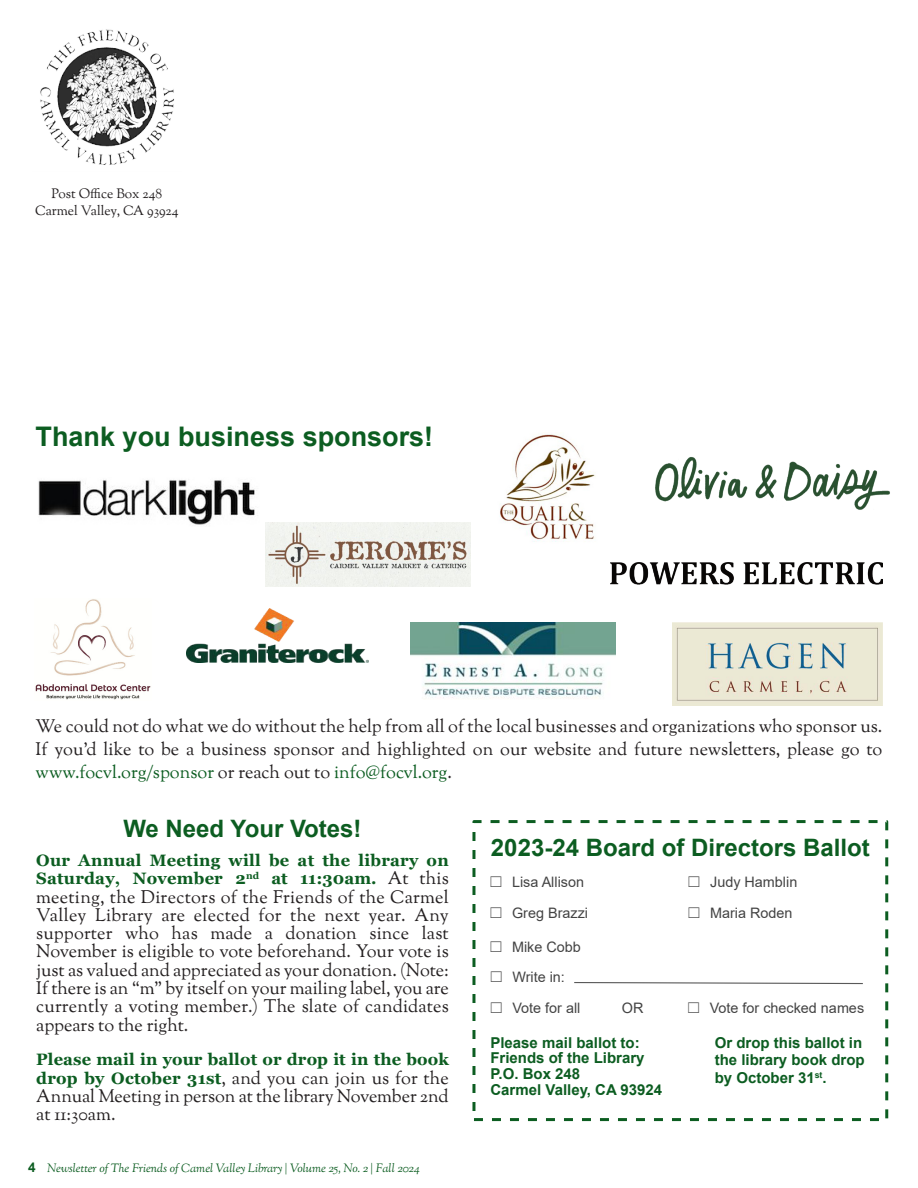
<style>
.page{position:relative;width:918px;height:1188px;background:#fff}
.page>*{position:absolute;margin:0;border:0;box-sizing:border-box;transform-origin:0 0}
.t1{font:700 27px "Arial";color:#0c5d21}
.t2{font:700 24px "Arial";color:#0c5d21}
.t3{font:18px "Sorts Mill Goudy";color:#231f20}
.t4{font:18px "Sorts Mill Goudy";color:#0c5d21}
.t5{font:700 16.5px "Georgia";letter-spacing:.015em;color:#0c5d21}
.t6{font:700 15px "Arial";color:#0c5d21}
.t7{font:14.4px "Arial";color:#434343}
.t8{font:14.4px "MS UI Gothic";color:#434343}
.t9{font:13.5px "Sorts Mill Goudy";color:#231f20}
.t10{font:700 13.5px "Arial";color:#0c5d21}
.t11{font:italic 12px "Sorts Mill Goudy";letter-spacing:-.005em;color:#0c5d21}
.t12{font:700 9.6px "Georgia";color:#0c5d21}
.t13{font:700 8.7px "Arial";color:#0c5d21}
.s1{color:#231f20}
.s2{font-family:"Georgia";font-weight:700;font-size:16.5px;color:#0c5d21}
</style>
<div class="page">
<img style="left:40px;top:29px;width:134px;height:136px">
<img style="left:655px;top:457px;width:235px;height:53px">
<img style="left:265px;top:522px;width:206px;height:65px">
<img style="left:187px;top:608px;width:181px;height:55px">
<img style="left:38px;top:480px;width:217px;height:45px">
<img style="left:35px;top:599px;width:116px;height:101px">
<img style="left:673px;top:623px;width:209px;height:82px">
<img style="left:410px;top:623px;width:206px;height:76px">
<img style="left:500px;top:434px;width:96px;height:108px">
<img style="left:611px;top:562px;width:271px;height:22px">
<div style="left:472px;top:820px;width:416px;height:301px;border:3px dashed #0c5d21"></div>
<svg style="left:574px;top:982px;width:289px;height:3px"></svg>
<p class="t9" style="left:52px;top:185px;width:112px">Post Office Box 248</p>
<p class="t9" style="left:35px;top:202px;width:145px">Carmel Valley, CA 93924</p>
<p class="t1" style="left:36px;top:426px;width:399px">Thank you business sponsors!</p>
<p class="t3" style="left:36px;top:715px;width:848px">We could not do what we do without the help from all of the local businesses and organizations who sponsor us.</p>
<p class="t3" style="left:36px;top:738px;width:848px">If you’d like to be a business sponsor and highlighted on our website and future newsletters, please go to</p>
<p class="t4" style="left:36px;top:760px;width:418px">www.focvl.org/sponsor <span class="s1">or reach out to</span> info@focvl.org<span class="s1">.</span></p>
<p class="t2" style="left:123px;top:820px;width:240px">We Need Your Votes!</p>
<p class="t5" style="left:36px;top:854px;width:414px">Our Annual Meeting will be at the library on</p>
<p class="t5" style="left:36px;top:872px;width:211px">Saturday, November 2</p>
<p class="t12" style="left:246px;top:872px;width:15px">nd</p>
<p class="t5" style="left:271px;top:872px;width:107px">at 11:30am.</p>
<p class="t3" style="left:388px;top:867px;width:62px">At this</p>
<p class="t3" style="left:36px;top:885px;width:414px">meeting, the Directors of the Friends of the Carmel</p>
<p class="t3" style="left:36px;top:904px;width:414px">Valley Library are elected for the next year. Any</p>
<p class="t3" style="left:36px;top:922px;width:414px">supporter who has made a donation since last</p>
<p class="t3" style="left:36px;top:940px;width:414px">November is eligible to vote beforehand. Your vote is</p>
<p class="t3" style="left:36px;top:958px;width:414px">just as valued and appreciated as your donation. (Note:</p>
<p class="t3" style="left:36px;top:977px;width:414px">If there is an “m” by itself on your mailing label, you are</p>
<p class="t3" style="left:36px;top:995px;width:414px">currently a voting member.) The slate of candidates</p>
<p class="t3" style="left:36px;top:1013px;width:154px">appears to the right.</p>
<p class="t5" style="left:36px;top:1053px;width:414px">Please mail in your ballot or drop it in the book</p>
<p class="t3" style="left:36px;top:1066px;width:414px"><span class="s2">drop by October 31st</span>, and you can join us for the</p>
<p class="t3" style="left:36px;top:1085px;width:414px">Annual Meeting in person at the library November 2nd</p>
<p class="t3" style="left:36px;top:1103px;width:81px">at 11:30am.</p>
<p class="t10" style="left:28px;top:1162px;width:9px">4</p>
<p class="t11" style="left:47px;top:1160px;width:374px">Newsletter of The Friends of Camel Valley Library | Volume 25, No. 2 | Fall 2024</p>
<p class="t2" style="left:491px;top:839px;width:380px">2023-24 Board of Directors Ballot</p>
<p class="t8" style="left:489px;top:874px;width:16px">☐</p>
<p class="t7" style="left:512px;top:876px;width:74px">Lisa Allison</p>
<p class="t8" style="left:489px;top:905px;width:16px">☐</p>
<p class="t7" style="left:512px;top:907px;width:77px">Greg Brazzi</p>
<p class="t8" style="left:489px;top:939px;width:16px">☐</p>
<p class="t7" style="left:512px;top:941px;width:70px">Mike Cobb</p>
<p class="t8" style="left:687px;top:874px;width:16px">☐</p>
<p class="t7" style="left:710px;top:876px;width:89px">Judy Hamblin</p>
<p class="t8" style="left:687px;top:905px;width:16px">☐</p>
<p class="t7" style="left:710px;top:907px;width:84px">Maria Roden</p>
<p class="t8" style="left:489px;top:970px;width:16px">☐</p>
<p class="t7" style="left:512px;top:972px;width:54px">Write in:</p>
<p class="t8" style="left:489px;top:1001px;width:16px">☐</p>
<p class="t7" style="left:512px;top:1003px;width:70px">Vote for all</p>
<p class="t7" style="left:622px;top:1003px;width:23px">OR</p>
<p class="t8" style="left:686px;top:1001px;width:16px">☐</p>
<p class="t7" style="left:710px;top:1003px;width:156px">Vote for checked names</p>
<p class="t6" style="left:490px;top:1037px;width:151px">Please mail ballot to:</p>
<p class="t6" style="left:490px;top:1053px;width:156px">Friends of the Library</p>
<p class="t6" style="left:490px;top:1068px;width:91px">P.O. Box 248</p>
<p class="t6" style="left:490px;top:1084px;width:173px">Carmel Valley, CA 93924</p>
<p class="t6" style="left:715px;top:1037px;width:149px">Or drop this ballot in</p>
<p class="t6" style="left:715px;top:1054px;width:152px">the library book drop</p>
<p class="t6" style="left:715px;top:1072px;width:102px">by October 31</p>
<p class="t13" style="left:815px;top:1072px;width:9px">st</p>
<p class="t6" style="left:823px;top:1072px;width:6px">.</p>
</div>
